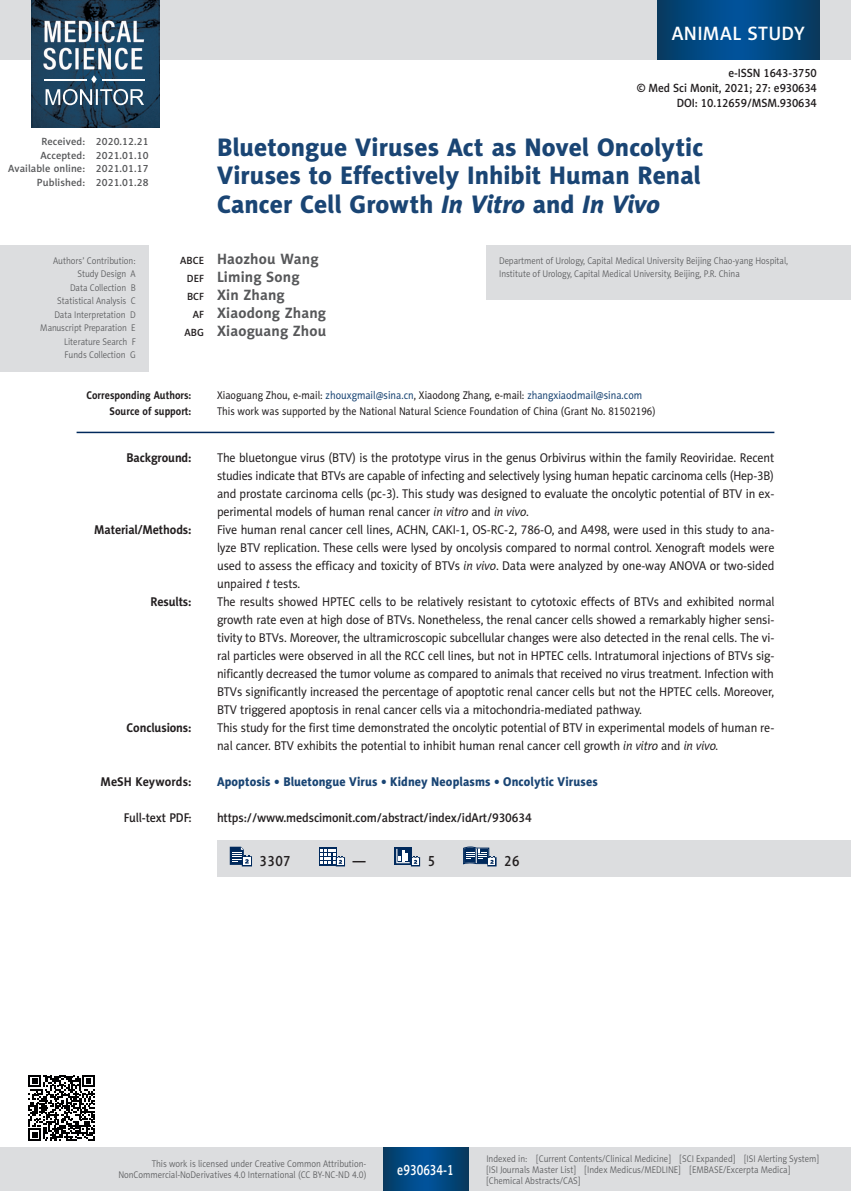
<style>
.page{position:relative;width:851px;height:1191px;background:#fff}
.page>*{position:absolute;margin:0;border:0;box-sizing:border-box;transform-origin:0 0}
.MSM_Tytul{font:25.5px/28.5px "Naomi Sans EFN Heavy";color:#1a4574;text-align:justify}
.t1{font:19.5px "Naomi Sans EFN Medium";letter-spacing:.015em;color:#fff}
.MSM_Autorzy{font:700 15px "Naomi Sans EFN";letter-spacing:.01em;color:#57585a}
.MSM_e-PAGINA{font:15px "Naomi Sans EFN Medium";color:#fff;scale:.8 1}
.MSM_dane{font:15px "Naomi Sans EFN Medium";letter-spacing:.03em;color:#231f20;scale:.9 1}
.MSM_Summary_body{font:12.75px/18px "Naomi Sans EFN";letter-spacing:-.01em;color:#231f20;text-align:justify;scale:.95 1}
.MSM_full_text_pdf{font:12.75px "Naomi Sans EFN Medium";letter-spacing:-.01em;color:#231f20;scale:.95 1}
.MSM_keywords{font:12.75px "Naomi Sans EFN Heavy";letter-spacing:.01em;color:#1a4574;scale:.95 1}
.MSM_Summary_body-2{font:700 12.75px "Naomi Sans EFN";letter-spacing:-.01em;color:#231f20;scale:.95 1}
.MSM_keywords-2{font:700 12.75px "Naomi Sans EFN";letter-spacing:.005em;color:#231f20;scale:.95 1}
.MSM_full_text_pdf-2{font:12px "Naomi Sans EFN Medium";letter-spacing:-.01em;color:#231f20;scale:.95 1}
.MSM_Adres{font:11.25px "Naomi Sans EFN";color:#231f20;scale:.9 1}
.MSM_Support{font:11.25px "Naomi Sans EFN";color:#231f20;scale:.9 1}
.MSM_Adres-2{font:700 11.25px "Naomi Sans EFN";color:#231f20;scale:.9 1}
.MSM_Support-2{font:700 11.25px "Naomi Sans EFN";color:#231f20;scale:.9 1}
.t2{font:10.5px "Naomi Sans EFN Medium";letter-spacing:.01em;color:#57585a}
.MSM_Afiliacja{font:9.75px/11.2px "Naomi Sans EFN Light";color:#57585a;scale:.9 1}
.s1{font-style:italic}
.s2{font-family:"Naomi Sans EFN Medium";font-weight:400;font-size:10.5px;color:#231f20}
.s3{color:#1a4574}
</style>
<div class="page">
<div style="left:217px;top:840px;width:633px;height:36px;background:#dcdddf"></div>
<svg style="left:230px;top:846px;width:22px;height:20px"></svg>
<div style="left:319px;top:847px;width:17px;height:18px;background:#00295c"></div>
<svg style="left:320px;top:848px;width:25px;height:18px"></svg>
<div style="left:394px;top:847px;width:18px;height:18px;background:#00295c"></div>
<svg style="left:396px;top:849px;width:24px;height:17px"></svg>
<svg style="left:463px;top:846px;width:33px;height:20px"></svg>
<hr style="left:77px;top:432px;width:697px;height:1px;background:#00295c">
<div style="left:0;top:246px;width:148px;height:126px;background:#dcdddf"></div>
<div style="left:486px;top:246px;width:364px;height:54px;background:#dcdddf"></div>
<svg style="left:28px;top:1075px;width:67px;height:66px"></svg>
<div style="left:0;top:1148px;width:850px;height:43px;background:#dcdddf"></div>
<svg style="left:383px;top:1147px;width:85px;height:43px;background:#02477e"></svg>
<div style="left:0;top:0;width:850px;height:60px;background:#dcdddf"></div>
<img style="left:32px;top:0;width:127px;height:128px">
<img style="left:45px;top:79px;width:41px;height:1px">
<img style="left:103px;top:79px;width:41px;height:1px">
<svg style="left:91px;top:75px;width:6px;height:8px"></svg>
<img style="left:46px;top:89px;width:98px;height:16px">
<svg style="left:657px;top:0;width:162px;height:60px;background:#02477e"></svg>
<h2 class="t1" style="left:671px;top:22px;width:134px">ANIMAL STUDY</h2>
<p class="t2" style="left:41px;top:136px;width:109px">Received: 2020.12.21</p>
<p class="t2" style="left:40px;top:149px;width:110px">Accepted: 2021.01.10</p>
<p class="t2" style="left:8px;top:163px;width:142px">Available online: 2021.01.17</p>
<p class="t2" style="left:37px;top:176px;width:113px">Published: 2021.01.28</p>
<p class="MSM_Afiliacja" style="left:53px;top:255px;width:93px">Authors’ Contribution:</p>
<p class="MSM_Afiliacja" style="left:77px;top:268px;width:66px">Study Design A</p>
<p class="MSM_Afiliacja" style="left:70px;top:282px;width:74px">Data Collection B</p>
<p class="MSM_Afiliacja" style="left:57px;top:295px;width:89px">Statistical Analysis C</p>
<p class="MSM_Afiliacja" style="left:54px;top:309px;width:92px">Data Interpretation D</p>
<p class="MSM_Afiliacja" style="left:40px;top:322px;width:107px">Manuscript Preparation E</p>
<p class="MSM_Afiliacja" style="left:64px;top:336px;width:81px">Literature Search F</p>
<p class="MSM_Afiliacja" style="left:65px;top:349px;width:80px">Funds Collection G</p>
<p class="MSM_full_text_pdf-2" style="left:728px;top:66px;width:95px">e-ISSN 1643-3750</p>
<p class="MSM_full_text_pdf-2" style="left:636px;top:81px;width:191px">© Med Sci Monit, 2021; 27: e930634</p>
<p class="MSM_full_text_pdf-2" style="left:676px;top:96px;width:149px">DOI: 10.12659/MSM.930634</p>
<p class="MSM_Tytul" style="left:217px;top:132px;width:487px">Bluetongue Viruses Act as Novel Oncolytic Viruses to Effectively Inhibit Human Renal Cancer Cell Growth <span class="s1">In Vitro</span> and <span class="s1">In Vivo</span></p>
<p class="MSM_Autorzy" style="left:180px;top:250px;width:140px"><span class="s2">ABCE</span> Haozhou Wang</p>
<p class="MSM_Autorzy" style="left:187px;top:268px;width:114px"><span class="s2">DEF</span> Liming Song</p>
<p class="MSM_Autorzy" style="left:187px;top:286px;width:99px"><span class="s2">BCF</span> Xin Zhang</p>
<p class="MSM_Autorzy" style="left:193px;top:304px;width:135px"><span class="s2">AF</span> Xiaodong Zhang</p>
<p class="MSM_Autorzy" style="left:184px;top:322px;width:143px"><span class="s2">ABG</span> Xiaoguang Zhou</p>
<p class="MSM_Afiliacja" style="left:499px;top:254px;width:322px;line-height:13.5px">Department of Urology, Capital Medical University Beijing Chao-yang Hospital,<br>Institute of Urology, Capital Medical University, Beijing, P.R. China</p>
<p class="MSM_Adres-2" style="left:86px;top:388px;width:118px">Corresponding Authors:</p>
<p class="MSM_Adres" style="left:217px;top:388px;width:474px">Xiaoguang Zhou, e-mail: <span class="s3">zhouxgmail@sina.cn</span>, Xiaodong Zhang, e-mail: <span class="s3">zhangxiaodmail@sina.com</span></p>
<p class="MSM_Support-2" style="left:110px;top:404px;width:92px">Source of support:</p>
<p class="MSM_Support" style="left:217px;top:404px;width:489px">This work was supported by the National Natural Science Foundation of China (Grant No. 81502196)</p>
<p class="MSM_Summary_body-2" style="left:126px;top:450px;width:70px">Background:</p>
<p class="MSM_Summary_body" style="left:217px;top:449px;width:588px">The bluetongue virus (BTV) is the prototype virus in the genus Orbivirus within the family Reoviridae. Recent studies indicate that BTVs are capable of infecting and selectively lysing human hepatic carcinoma cells (Hep-3B) and prostate carcinoma cells (pc-3). This study was designed to evaluate the oncolytic potential of BTV in ex&shy;perimental models of human renal cancer <span class="s1">in vitro</span> and <span class="s1">in vivo</span>.</p>
<p class="MSM_Summary_body-2" style="left:94px;top:522px;width:104px">Material/Methods:</p>
<p class="MSM_Summary_body" style="left:217px;top:521px;width:588px">Five human renal cancer cell lines, ACHN, CAKI-1, OS-RC-2, 786-O, and A498, were used in this study to ana&shy;lyze BTV replication. These cells were lysed by oncolysis compared to normal control. Xenograft models were used to assess the efficacy and toxicity of BTVs <span class="s1">in vivo</span>. Data were analyzed by one-way ANOVA or two-sided unpaired <span class="s1">t</span> tests.</p>
<p class="MSM_Summary_body-2" style="left:150px;top:594px;width:45px">Results:</p>
<p class="MSM_Summary_body" style="left:217px;top:593px;width:588px">The results showed HPTEC cells to be relatively resistant to cytotoxic effects of BTVs and exhibited normal growth rate even at high dose of BTVs. Nonetheless, the renal cancer cells showed a remarkably higher sensi&shy;tivity to BTVs. Moreover, the ultramicroscopic subcellular changes were also detected in the renal cells. The vi&shy;ral particles were observed in all the RCC cell lines, but not in HPTEC cells. Intratumoral injections of BTVs sig&shy;nificantly decreased the tumor volume as compared to animals that received no virus treatment. Infection with BTVs significantly increased the percentage of apoptotic renal cancer cells but not the HPTEC cells. Moreover, BTV triggered apoptosis in renal cancer cells via a mitochondria-mediated pathway.</p>
<p class="MSM_Summary_body-2" style="left:127px;top:720px;width:70px">Conclusions:</p>
<p class="MSM_Summary_body" style="left:217px;top:719px;width:588px">This study for the first time demonstrated the oncolytic potential of BTV in experimental models of human re&shy;nal cancer. BTV exhibits the potential to inhibit human renal cancer cell growth <span class="s1">in vitro</span> and <span class="s1">in vivo.</span></p>
<p class="MSM_keywords-2" style="left:100px;top:774px;width:97px">MeSH Keywords:</p>
<p class="MSM_keywords" style="left:217px;top:774px;width:402px">Apoptosis • Bluetongue Virus • Kidney Neoplasms • Oncolytic Viruses</p>
<p class="MSM_full_text_pdf" style="left:124px;top:810px;width:73px">Full-text PDF:</p>
<p class="MSM_full_text_pdf" style="left:217px;top:810px;width:333px">https://www.medscimonit.com/abstract/index/idArt/930634</p>
<p class="MSM_dane" style="left:259px;top:852px;width:36px">3307</p>
<p class="MSM_dane" style="left:352px;top:852px;width:16px">—</p>
<p class="MSM_dane" style="left:427px;top:852px;width:10px">5</p>
<p class="MSM_dane" style="left:504px;top:852px;width:19px">26</p>
<p class="MSM_Afiliacja" style="left:118px;top:1158px;width:277px;text-align:right">This work is licensed under Creative Common Attribution-<br>NonCommercial-NoDerivatives 4.0 International (CC BY-NC-ND 4.0)</p>
<p class="MSM_e-PAGINA" style="left:397px;top:1160px;width:72px">e930634-1</p>
<p class="MSM_Afiliacja" style="left:486px;top:1152px;width:371px">Indexed in: [Current Contents/Clinical Medicine] [SCI Expanded] [ISI Alerting System] [ISI Journals Master List] [Index Medicus/MEDLINE] [EMBASE/Excerpta Medica] [Chemical Abstracts/CAS]</p>
</div>
